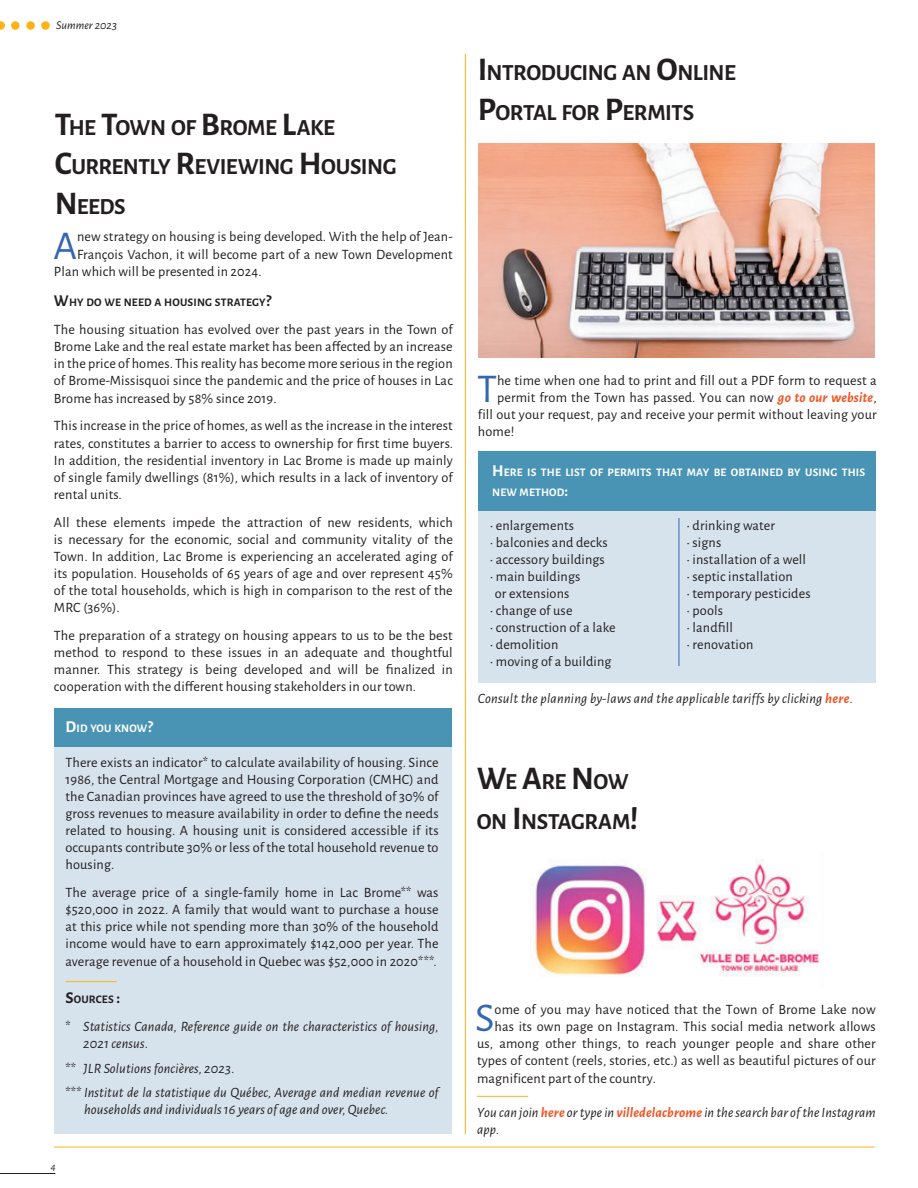
<style>
.page{position:relative;width:918px;height:1188px;background:#fff}
.page>*{position:absolute;margin:0;border:0;box-sizing:border-box;transform-origin:0 0}
.t1{font:40.95px "Alegreya Sans";color:#3566b1}
.t2{font:700 23.1px/39.6px "Alegreya Sans";letter-spacing:-.02em;color:#231f20}
.t3{font:14.25px/17.1px "Alegreya Sans";letter-spacing:.01em;color:#231f20;text-align:justify}
.t4{font:italic 14.25px/17.1px "Alegreya Sans";letter-spacing:.01em;color:#231f20}
.t5{font:italic 12px "Alegreya Sans";color:#231f20}
.t6{font:700 11.55px/19.8px "Alegreya Sans";letter-spacing:.015em;color:#fff}
.t7{font:700 11.55px "Alegreya Sans";letter-spacing:.015em;color:#231f20}
.t8{font:italic 10.5px "Alegreya Sans";color:#231f20}
.s1{font-size:33px}
.s2{font-size:16.5px}
.s3{font-style:normal}
.s4{font-weight:700;font-style:italic;color:#f15422}
.s5{font-weight:700;color:#f15422}
</style>
<div class="page">
<hr style="left:0;top:1173px;width:55px;height:1px;background:#231f20">
<svg style="left:0;top:21px;width:5px;height:9px"></svg>
<div style="left:11px;top:21px;width:9px;height:9px;background:#fbb316;border-radius:50%"></div>
<div style="left:26px;top:21px;width:9px;height:9px;background:#fbb316;border-radius:50%"></div>
<div style="left:41px;top:21px;width:9px;height:9px;background:#fbb316;border-radius:50%"></div>
<div style="left:54px;top:709px;width:398px;height:38px;background:#4994b4"></div>
<div style="left:478px;top:451px;width:398px;height:60px;background:#4994b4"></div>
<div style="left:54px;top:747px;width:398px;height:387px;background:#d7e3ec"></div>
<div style="left:478px;top:511px;width:398px;height:172px;background:#d7e3ec"></div>
<hr style="left:54px;top:1147px;width:821px;height:1px;background:#fbb316">
<hr style="left:679px;top:518px;width:1px;height:148px;background:#3566b1">
<hr style="left:465px;top:54px;width:1px;height:1080px;background:#fbb316">
<img style="left:530px;top:859px;width:289px;height:118px">
<img style="left:478px;top:143px;width:397px;height:215px">
<hr style="left:477px;top:1096px;width:51px;height:1px;background:#fbb316">
<hr style="left:65px;top:981px;width:52px;height:1px;background:#fbb316">
<p class="t5" style="left:56px;top:17px;width:62px">Summer 2023</p>
<h2 class="t2" style="left:55px;top:106px;width:343px"><span class="s1">T</span>HE <span class="s1">T</span>OWN OF <span class="s1">B</span>ROME <span class="s1">L</span>AKE<br><span class="s1">C</span>URRENTLY <span class="s1">R</span>EVIEWING <span class="s1">H</span> OUSING<br><span class="s1">N</span>EEDS</h2>
<h1 class="t1" style="left:53px;top:218px;width:25px">A</h1>
<p class="t3" style="left:77px;top:228px;width:377px">new strategy on housing is being developed. With the help of Jean-</p>
<p class="t3" style="left:77px;top:245px;width:377px">François Vachon, it will become part of a new Town Development</p>
<p class="t3" style="left:54px;top:262px;width:209px">Plan which will be presented in 2024.</p>
<p class="t7" style="left:54px;top:294px;width:219px"><span class="s2">W</span>HY DO WE NEED A HOUSING STRATEGY<span class="s2">?</span></p>
<p class="t3" style="left:54px;top:320px;width:401px">The housing situation has evolved over the past years in the Town of Brome Lake and the real estate market has been affected by an increase in the price of homes. This reality has become more serious in the region of Brome-Missisquoi since the pandemic and the price of houses in Lac Brome has increased by 58% since 2019.</p>
<p class="t3" style="left:54px;top:417px;width:401px">This increase in the price of homes, as well as the increase in the interest rates, constitutes a barrier to access to ownership for first time buyers.<br>In addition, the residential inventory in Lac Brome is made up mainly of single family dwellings (81%), which results in a lack of inventory of rental units.</p>
<p class="t3" style="left:54px;top:513px;width:401px">All these elements impede the attraction of new residents, which is necessary for the economic, social and community vitality of the Town. In addition, Lac Brome is experiencing an accelerated aging of its population. Households of 65 years of age and over represent 45% of the total households, which is high in comparison to the rest of the MRC (36%).</p>
<p class="t3" style="left:54px;top:626px;width:400px">The preparation of a strategy on housing appears to us to be the best method to respond to these issues in an adequate and thoughtful manner. This strategy is being developed and will be finalized in cooperation with the different housing stakeholders in our town.</p>
<p class="t6" style="left:65px;top:718px;width:89px"><span class="s2">D</span>ID YOU KNOW<span class="s2">?</span></p>
<p class="t3" style="left:65px;top:753px;width:375px">There exists an indicator* to calculate availability of housing. Since 1986, the Central Mortgage and Housing Corporation (CMHC) and the Canadian provinces have agreed to use the threshold of 30% of gross revenues to measure availability in order to define the needs related to housing. A housing unit is considered accessible if its occupants contribute 30% or less of the total household revenue to housing.</p>
<p class="t3" style="left:65px;top:883px;width:375px">The average price of a single-family home in Lac Brome** was $520,000 in 2022. A family that would want to purchase a house at this price while not spending more than 30% of the household income would have to earn approximately $142,000 per year. The average revenue of a household in Quebec was $52,000 in 2020***.</p>
<p class="t7" style="left:65px;top:991px;width:56px"><span class="s2">S</span>OURCES <span class="s2">:</span></p>
<p class="t4" style="left:83px;top:1017px;width:357px;text-indent:-18px"><span class="s3">*</span> Statistics Canada, Reference guide on the characteristics of housing,<br>2021 census<span class="s3">.</span></p>
<p class="t4" style="left:65px;top:1055px;width:375px;line-height:24.3px"><span class="s3">**</span> JLR Solutions foncières, 2023<span class="s3">.<br>***</span> Institut de la statistique du Québec, Average and median revenue of</p>
<p class="t4" style="left:84px;top:1100px;width:306px">households and individuals 16 years of age and over, Quebec.</p>
<p class="t8" style="left:51px;top:1159px;width:7px">4</p>
<h2 class="t2" style="left:478px;top:52px;width:260px"><span class="s1">I</span>NTRODUCING AN <span class="s1">O</span>NLINE<br><span class="s1">P</span>ORTAL FOR <span class="s1">P</span>ERMITS</h2>
<h1 class="t1" style="left:477px;top:361px;width:22px">T</h1>
<p class="t3" style="left:497px;top:371px;width:381px">he time when one had to print and fill out a PDF form to request a</p>
<p class="t3" style="left:497px;top:388px;width:381px">permit from the Town has passed. You can now <span class="s4">go to our website</span>,</p>
<p class="t3" style="left:478px;top:405px;width:400px">fill out your request, pay and receive your permit without leaving your</p>
<p class="t3" style="left:478px;top:422px;width:38px">home!</p>
<p class="t6" style="left:492px;top:462px;width:374px"><span class="s2">H</span> ERE IS THE LIST OF PERMITS THAT MAY BE OBTAINED BY USING THIS<br>NEW METHOD<span class="s2">:</span></p>
<p class="t3" style="left:490px;top:516px;width:86px">• enlargements</p>
<p class="t3" style="left:490px;top:533px;width:119px">• balconies and decks</p>
<p class="t3" style="left:490px;top:550px;width:117px">• accessory buildings</p>
<p class="t3" style="left:490px;top:567px;width:92px;text-align:center">• main buildings or extensions</p>
<p class="t3" style="left:490px;top:601px;width:84px">• change of use</p>
<p class="t3" style="left:490px;top:618px;width:127px">• construction of a lake</p>
<p class="t3" style="left:490px;top:635px;width:70px">• demolition</p>
<p class="t3" style="left:490px;top:653px;width:123px">• moving of a building</p>
<p class="t3" style="left:687px;top:516px;width:90px">• drinking water</p>
<p class="t3" style="left:687px;top:533px;width:36px">• signs</p>
<p class="t3" style="left:687px;top:550px;width:121px">• installation of a well</p>
<p class="t3" style="left:687px;top:567px;width:108px">• septic installation</p>
<p class="t3" style="left:687px;top:584px;width:126px">• temporary pesticides</p>
<p class="t3" style="left:687px;top:601px;width:38px">• pools</p>
<p class="t3" style="left:687px;top:618px;width:48px">• landfill</p>
<p class="t3" style="left:687px;top:635px;width:68px">• renovation</p>
<p class="t4" style="left:478px;top:689px;width:377px">Consult the planning by-laws and the applicable tariffs by clicking <span class="s5">here</span>.</p>
<h2 class="t2" style="left:477px;top:761px;width:163px"><span class="s1">W</span>E <span class="s1">A</span>RE <span class="s1">N</span>OW<br>ON <span class="s1">I</span> NSTAGRAM<span class="s1">!</span></h2>
<h1 class="t1" style="left:475px;top:990px;width:21px">S</h1>
<p class="t3" style="left:495px;top:1000px;width:383px">ome of you may have noticed that the Town of Brome Lake now</p>
<p class="t3" style="left:495px;top:1017px;width:383px">has its own page on Instagram. This social media network allows</p>
<p class="t3" style="left:477px;top:1035px;width:400px">us, among other things, to reach younger people and share other</p>
<p class="t3" style="left:477px;top:1052px;width:400px">types of content (reels, stories, etc.) as well as beautiful pictures of our</p>
<p class="t3" style="left:477px;top:1069px;width:181px">magnificent part of the country.</p>
<p class="t4" style="left:477px;top:1103px;width:400px">You can join <span class="s5">here</span> or type in <span class="s5">villedelacbrome</span> in the search bar of the Instagram app.</p>
</div>
